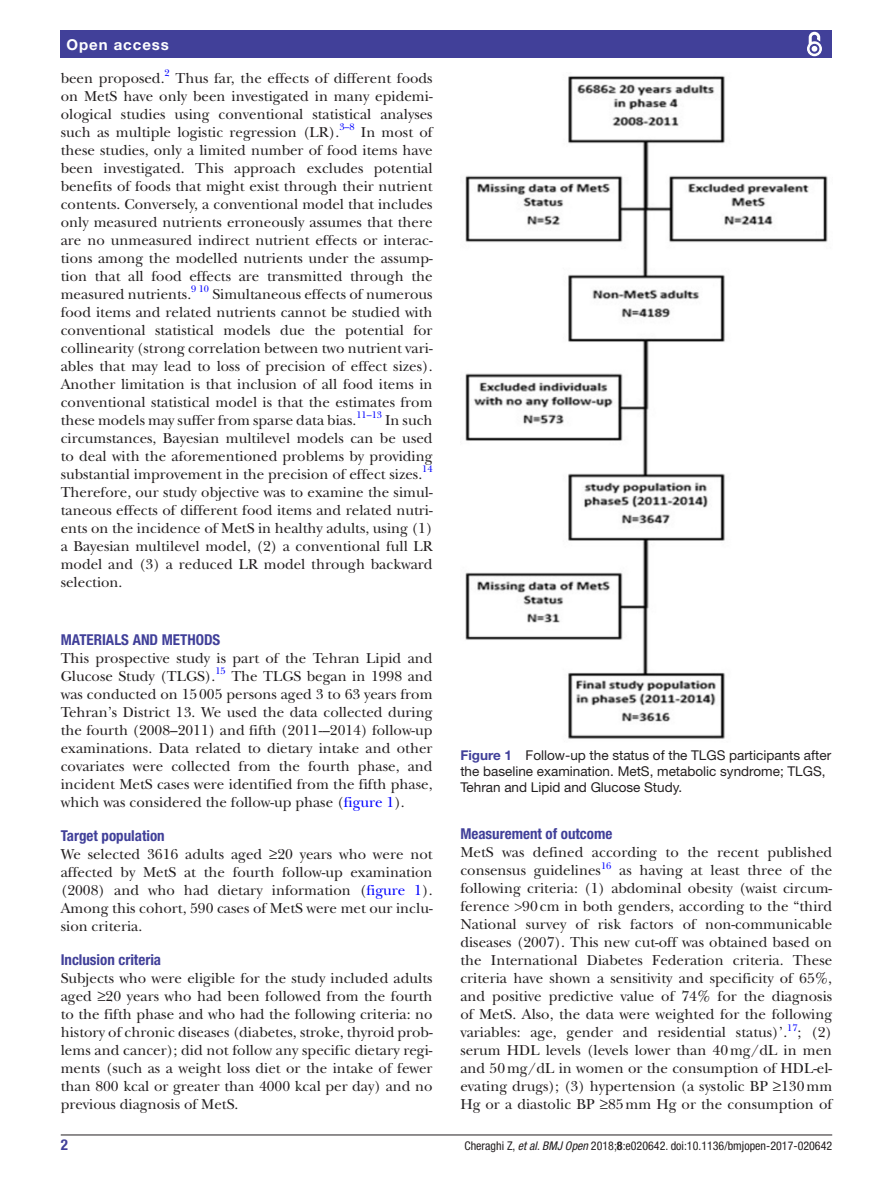
<style>
.page{position:relative;width:893px;height:1191px;background:#fff}
.page>*{position:absolute;margin:0;border:0;box-sizing:border-box;transform-origin:0 0}
.t1{font:15px/18px "New Baskerville";color:#231f20;text-align:justify}
.t2{font:700 condensed 15px "Helvetica Neue LT Std";color:#414099}
.t3{font:700 15px "Helvetica Neue LT Std";letter-spacing:.065em;color:#fff}
.t4{font:13.5px/16.2px "Helvetica Neue LT Std";color:#231f20}
.t5{font:condensed 12px "Helvetica Neue LT Std";color:#231f20}
.t6{font:9.9px "New Baskerville";color:#00f}
.s1{color:#00f}
.s2{font-weight:700;color:#414099}
.s3{font-style:italic}
.s4{font-weight:700}
</style>
<div class="page">
<hr style="left:61px;top:1134px;width:771px;height:1px;background:#231f20">
<div style="left:61px;top:31px;width:771px;height:27px;background:#414099"></div>
<svg style="left:807px;top:31px;width:15px;height:26px"></svg>
<img style="left:465px;top:76px;width:363px;height:663px">
<p class="t3" style="left:66px;top:35px;width:104px">Open access</p>
<p class="t1" style="left:61px;top:69px;width:105px">been proposed.</p>
<p class="t6" style="left:165px;top:67px;width:7px">2</p>
<p class="t1" style="left:61px;top:69px;width:373px;text-indent:115px">Thus far, the effects of different foods on MetS have only been investigated in many epidemi&shy;ological studies using conventional statistical analyses such as multiple logistic regression (LR).</p>
<p class="t6" style="left:339px;top:121px;width:17px">3–8</p>
<p class="t1" style="left:61px;top:123px;width:373px;text-indent:300px">In most of these studies, only a limited number of food items have been investigated. This approach excludes potential benefits of foods that might exist through their nutrient contents. Conversely, a conventional model that includes only measured nutrients erroneously assumes that there are no unmeasured indirect nutrient effects or interac&shy;tions among the modelled nutrients under the assump&shy;tion that all food effects are transmitted through the measured nutrients.</p>
<p class="t6" style="left:191px;top:283px;width:19px">9 10</p>
<p class="t1" style="left:61px;top:285px;width:373px;text-indent:152px">Simultaneous effects of numerous food items and related nutrients cannot be studied with conventional statistical models due the potential for collinearity (strong correlation between two nutrient vari&shy;ables that may lead to loss of precision of effect sizes).<br>Another limitation is that inclusion of all food items in conventional statistical model is that the estimates from these models may suffer from sparse data bias.</p>
<p class="t6" style="left:356px;top:409px;width:27px">11–13</p>
<p class="t1" style="left:61px;top:411px;width:373px;text-indent:324px">In such circumstances, Bayesian multilevel models can be used to deal with the aforementioned problems by providing substantial improvement in the precision of effect sizes.</p>
<p class="t6" style="left:422px;top:463px;width:12px">14</p>
<p class="t1" style="left:61px;top:483px;width:373px">Therefore, our study objective was to examine the simul&shy;taneous effects of different food items and related nutri&shy;ents on the incidence of MetS in healthy adults, using (1) a Bayesian multilevel model, (2) a conventional full LR model and (3) a reduced LR model through backward selection.</p>
<p class="t2" style="left:61px;top:630px;width:161px">Materials and methods</p>
<p class="t1" style="left:61px;top:649px;width:373px">This prospective study is part of the Tehran Lipid and Glucose Study (TLGS).<sup>15</sup> The TLGS began in 1998 and was conducted on 15005 persons aged 3 to 63 years from Tehran’s District 13. We used the data collected during the fourth (2008–2011) and fifth (2011-–2014) follow-up examinations. Data related to dietary intake and other covariates were collected from the fourth phase, and incident MetS cases were identified from the fifth phase, which was considered the follow-up phase (<span class="s1">figure 1</span>).</p>
<p class="t2" style="left:61px;top:826px;width:106px">Target population</p>
<p class="t1" style="left:61px;top:845px;width:373px">We selected 3616 adults aged ≥20 years who were not affected by MetS at the fourth follow-up examination (2008) and who had dietary information (<span class="s1">figure 1</span>).<br>Among this cohort, 590 cases of MetS were met our inclu&shy;sion criteria.</p>
<p class="t2" style="left:61px;top:951px;width:102px">Inclusion criteria</p>
<p class="t1" style="left:61px;top:969px;width:373px">Subjects who were eligible for the study included adults aged ≥20 years who had been followed from the fourth to the fifth phase and who had the following criteria: no history of chronic diseases (diabetes, stroke, thyroid prob&shy;lems and cancer); did not follow any specific dietary regi&shy;ments (such as a weight loss diet or the intake of fewer than 800 kcal or greater than 4000 kcal per day) and no previous diagnosis of MetS.</p>
<p class="t4" style="left:460px;top:747px;width:372px"><span class="s2">Figure 1</span> Follow-up the status of the TLGS participants after the baseline examination. MetS, metabolic syndrome; TLGS,<br>Tehran and Lipid and Glucose Study.</p>
<p class="t2" style="left:460px;top:825px;width:154px">Measurement of outcome</p>
<p class="t1" style="left:460px;top:843px;width:373px">MetS was defined according to the recent published consensus guidelines<sup>16</sup></p>
<p class="t1" style="left:460px;top:861px;width:373px;text-indent:159px">as having at least three of the following criteria: (1) abdominal obesity (waist circum&shy;ference &gt;90cm in both genders, according to the “third National survey of risk factors of non-communicable diseases (2007). This new cut-off was obtained based on the International Diabetes Federation criteria. These criteria have shown a sensitivity and specificity of 65%, and positive predictive value of 74% for the diagnosis of MetS. Also, the data were weighted for the following variables: age, gender and residential status)’.<sup>17</sup>; (2) serum HDL levels (levels lower than 40mg/dL in men and 50mg/dL in women or the consumption of HDL-el&shy;evating drugs); (3) hypertension (a systolic BP ≥130mm Hg or a diastolic BP ≥85mm Hg or the consumption of</p>
<p class="t2" style="left:61px;top:1135px;width:9px">2</p>
<p class="t5" style="left:464px;top:1138px;width:369px">Cheraghi Z, <span class="s3">et al</span>. <span class="s3">BMJ Open</span> 2018;<span class="s4">8</span>:e020642. doi:10.1136/bmjopen-2017-020642</p>
</div>
